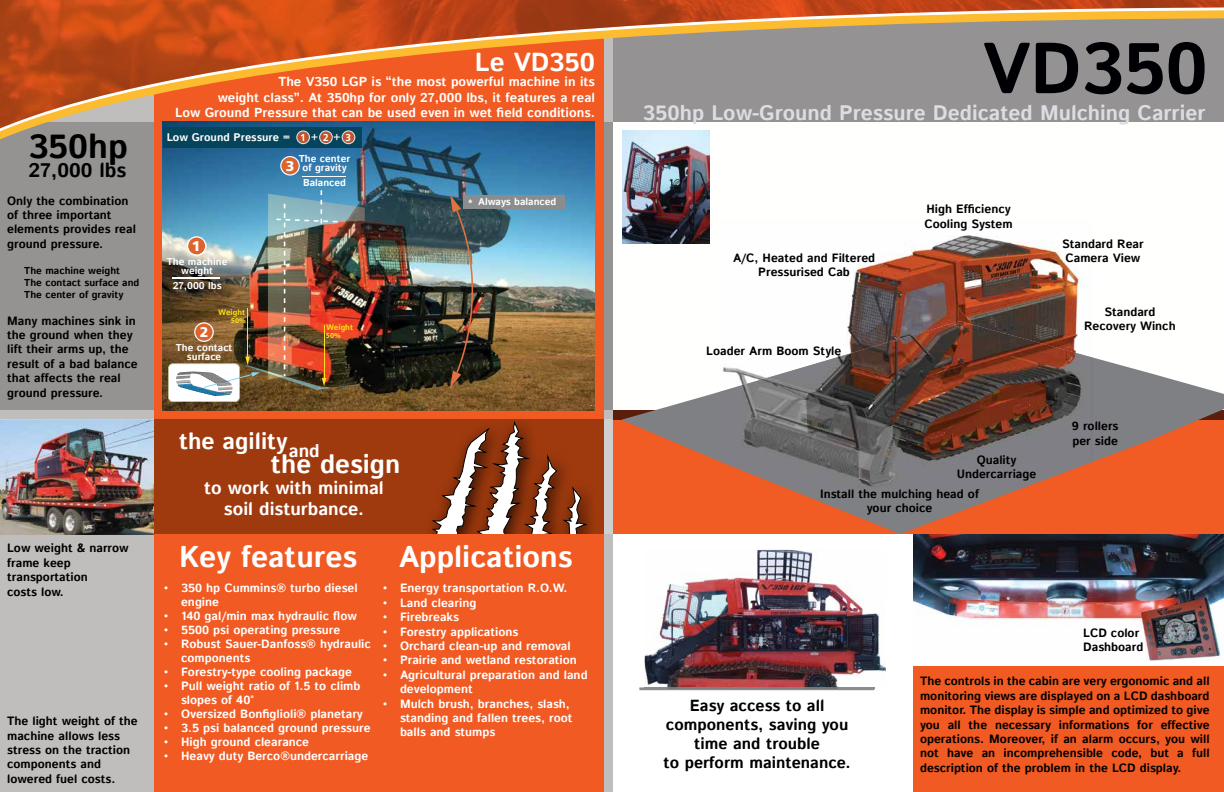
<style>
.page{position:relative;width:1224px;height:792px;background:#fff}
.page>*{position:absolute;margin:0;border:0;box-sizing:border-box;transform-origin:0 0}
.t1{font:700 72px "Istok Web";color:#000004}
.t2{font:700 34px "Istok Web";color:#010000}
.t3{font:700 30px "Istok Web";color:#fff}
.t4{font:700 26px "Istok Web";color:#fff}
.t5{font:700 23px "Istok Web";color:#fff}
.t6{font:700 21px "Istok Web";color:#dcdde2}
.t7{font:700 20px "Istok Web";color:#000001}
.t8{font:700 18px/36.5px "Istok Web";color:#fff}
.t9{font:700 16px/19.2px "Istok Web";color:#000;text-align:center}
.t10{font:900 14.1px "Frutiger LT Std";color:#fff}
.t11{font:700 13px/15.6px "Istok Web";color:#fff;text-align:right}
.t12{font:700 12px/14.4px "Istok Web";color:#010000}
.t13{font:700 12px/14px "Istok Web";color:#fff}
.t14{font:700 11px "Istok Web";color:#fff}
.t15{font:700 10px/9px "Istok Web";color:#fff;text-align:center}
.t16{font:700 10px/12px "Istok Web";color:#010000}
.t17{font:700 10px "Frutiger LT Std";color:#fff}
.t18{font:900 condensed 10px "Frutiger LT Std";color:#fff}
.t19{font:700 8px "Istok Web";color:#fde013}
.t20{font:700 7.5px "Myriad Pro";color:#fee11b}
.t21{font:italic 7px "Frutiger LT Std";color:#fff}
.s1{font-family:"Istok Web";font-size:11px}
</style>
<div class="page">
<div style="left:0;top:0;width:613px;height:792px;background:#bfbebd"></div>
<div style="left:0;top:122px;width:613px;height:288px;background:#949392"></div>
<svg style="left:154px;top:0;width:450px;height:534px;background:#c95d36"></svg>
<div style="left:913px;top:665px;width:311px;height:127px;background:#f15a22"></div>
<img style="left:162px;top:188px;width:433px;height:222px">
<img style="left:450px;top:195px;width:23px;height:193px">
<img style="left:168px;top:190px;width:197px;height:212px">
<div style="left:464px;top:195px;width:101px;height:14px;background:#8a8c8e"></div>
<img style="left:177px;top:371px;width:53px;height:13px">
<img style="left:0;top:421px;width:154px;height:113px">
<img style="left:645px;top:550px;width:241px;height:138px">
<svg style="left:639px;top:687px;width:235px;height:3px"></svg>
<img style="left:645px;top:687px;width:229px;height:1px">
<img style="left:913px;top:534px;width:311px;height:127px">
<svg style="left:621px;top:357px;width:603px;height:177px;background:#d0795a"></svg>
<img style="left:849px;top:235px;width:235px;height:86px">
<img style="left:720px;top:321px;width:372px;height:167px">
<img style="left:622px;top:188px;width:88px;height:55px">
<img style="left:162px;top:180px;width:548px;height:8px">
<svg style="left:0;top:128px;width:710px;height:49px"></svg>
<img style="left:0;top:0;width:1224px;height:128px">
<div style="left:154px;top:420px;width:450px;height:114px;background:#9f3a0e"></div>
<div style="left:391px;top:412px;width:211px;height:277px;background:#000;opacity:.75"></div>
<svg style="left:397px;top:421px;width:192px;height:113px"></svg>
<div style="left:154px;top:534px;width:450px;height:258px;background:#f15a22"></div>
<h2 class="t2" style="left:28px;top:124px;width:101px">350hp</h2>
<h3 class="t7" style="left:28px;top:157px;width:99px">27,000 lbs</h3>
<p class="t12" style="left:7px;top:193px;width:130px">Only the combination of three important elements provides real ground pressure.</p>
<p class="t16" style="left:24px;top:265px;width:117px">The machine weight<br>The contact surface and<br>The center of gravity</p>
<p class="t12" style="left:7px;top:313px;width:132px">Many machines sink in the ground when they lift their arms up, the result of a bad balance that affects the real ground pressure.</p>
<p class="t12" style="left:7px;top:541px;width:123px">Low weight &amp; narrow frame keep transportation<br>costs low.</p>
<p class="t12" style="left:7px;top:714px;width:132px">The light weight of the machine allows less stress on the traction components and lowered fuel costs.</p>
<h3 class="t4" style="left:475px;top:44px;width:122px">Le VD350</h3>
<p class="t11" style="left:175px;top:74px;width:421px">The V350 LGP is “the most powerful machine in its<br>weight class”. At 350hp for only 27,000 lbs, it features a real<br>Low Ground Pressure that can be used even in wet field conditions.</p>
<p class="t14" style="left:167px;top:130px;width:125px">Low Ground Pressure =</p>
<p class="t17" style="left:300px;top:132px;width:7px">1</p>
<p class="t17" style="left:346px;top:132px;width:7px">3</p>
<p class="t14" style="left:311px;top:130px;width:8px">+</p>
<p class="t17" style="left:323px;top:132px;width:19px">2 <span class="s1">+</span></p>
<p class="t15" style="left:299px;top:154px;width:53px">The center of gravity</p>
<p class="t10" style="left:286px;top:158px;width:10px">3</p>
<p class="t10" style="left:192px;top:238px;width:10px">1</p>
<p class="t15" style="left:167px;top:257px;width:62px">The machine weight</p>
<p class="t15" style="left:173px;top:281px;width:50px">27,000 lbs</p>
<p class="t15" style="left:303px;top:178px;width:45px">Balanced</p>
<p class="t19" style="left:218px;top:307px;width:29px">Weight</p>
<p class="t20" style="left:231px;top:316px;width:16px">50%</p>
<p class="t19" style="left:326px;top:322px;width:29px">Weight</p>
<p class="t10" style="left:200px;top:324px;width:10px">2</p>
<p class="t20" style="left:326px;top:331px;width:16px">50%</p>
<p class="t15" style="left:176px;top:343px;width:58px">The contact surface</p>
<h3 class="t5" style="left:179px;top:426px;width:110px">the agility</h3>
<h3 class="t8" style="left:204px;top:433px;width:181px;text-indent:85px">and<br>to work with minimal</h3>
<h3 class="t8" style="left:224px;top:491px;width:141px">soil disturbance.</h3>
<h3 class="t4" style="left:271px;top:447px;width:131px">the design</h3>
<p class="t15" style="left:478px;top:197px;width:80px">Always balanced</p>
<p class="t18" style="left:468px;top:197px;width:7px">*</p>
<h3 class="t3" style="left:179px;top:537px;width:180px">Key features</h3>
<h3 class="t3" style="left:399px;top:537px;width:175px">Applications</h3>
<p class="t21" style="left:591px;top:399px;width:3px">.</p>
<p class="t13" style="left:181px;top:581px;width:178px;text-indent:-18px">• 350 hp Cummins® turbo diesel engine</p>
<p class="t13" style="left:163px;top:609px;width:195px">• 140 gal/min max hydraulic flow</p>
<p class="t13" style="left:163px;top:623px;width:179px">• 5500 psi operating pressure</p>
<p class="t13" style="left:181px;top:637px;width:191px;text-indent:-18px">• Robust Sauer-Danfoss® hydraulic components</p>
<p class="t13" style="left:163px;top:665px;width:190px">• Forestry-type cooling package</p>
<p class="t13" style="left:181px;top:679px;width:181px;text-indent:-18px">• Pull weight ratio of 1.5 to climb slopes of 40°</p>
<p class="t13" style="left:163px;top:707px;width:201px">• Oversized Bonfiglioli® planetary</p>
<p class="t13" style="left:163px;top:721px;width:209px">• 3.5 psi balanced ground pressure</p>
<p class="t13" style="left:163px;top:735px;width:148px">• High ground clearance</p>
<p class="t13" style="left:163px;top:749px;width:207px">• Heavy duty Berco®undercarriage</p>
<p class="t13" style="left:382px;top:581px;width:187px">• Energy transportation R.O.W.</p>
<p class="t13" style="left:382px;top:596px;width:96px">• Land clearing</p>
<p class="t13" style="left:382px;top:610px;width:79px">• Firebreaks</p>
<p class="t13" style="left:382px;top:624px;width:138px">• Forestry applications</p>
<p class="t13" style="left:382px;top:639px;width:190px">• Orchard clean-up and removal</p>
<p class="t13" style="left:382px;top:653px;width:196px">• Prairie and wetland restoration</p>
<p class="t13" style="left:400px;top:667px;width:189px;line-height:14.4px;text-indent:-18px">• Agricultural preparation and land development</p>
<p class="t13" style="left:400px;top:696px;width:174px;line-height:14.4px;text-indent:-18px">• Mulch brush, branches, slash, standing and fallen trees, root balls and stumps</p>
<h1 class="t1" style="left:982px;top:21px;width:227px">VD350</h1>
<h3 class="t6" style="left:643px;top:99px;width:564px">350hp Low-Ground Pressure Dedicated Mulching Carrier</h3>
<p class="t12" style="left:733px;top:250px;width:144px;text-align:center">A/C, Heated and Filtered<br>Pressurised Cab</p>
<p class="t12" style="left:706px;top:344px;width:136px">Loader Arm Boom Style</p>
<p class="t12" style="left:924px;top:202px;width:90px">High Efficiency<br>Cooling System</p>
<p class="t12" style="left:957px;top:453px;width:81px;text-align:center">Quality<br>Undercarriage</p>
<p class="t12" style="left:820px;top:487px;width:160px;text-align:center">Install the mulching head of your choice</p>
<p class="t12" style="left:1062px;top:236px;width:83px">Standard Rear<br>Camera View</p>
<p class="t12" style="left:1084px;top:304px;width:93px;text-align:center">Standard<br>Recovery Winch</p>
<p class="t12" style="left:1072px;top:419px;width:48px">9 rollers per side</p>
<p class="t12" style="left:1083px;top:626px;width:62px">LCD color<br>Dashboard</p>
<h3 class="t9" style="left:664px;top:696px;width:189px">Easy access to all components, saving you time and trouble<br>to perform maintenance.</h3>
<p class="t12" style="left:920px;top:674px;width:291px;text-align:justify">The controls in the cabin are very ergonomic and all monitoring views are displayed on a LCD dashboard monitor. The display is simple and optimized to give you all the necessary informations for effective operations. Moreover, if an alarm occurs, you will not have an incomprehensible code, but a full description of the problem in the LCD display.</p>
</div>
